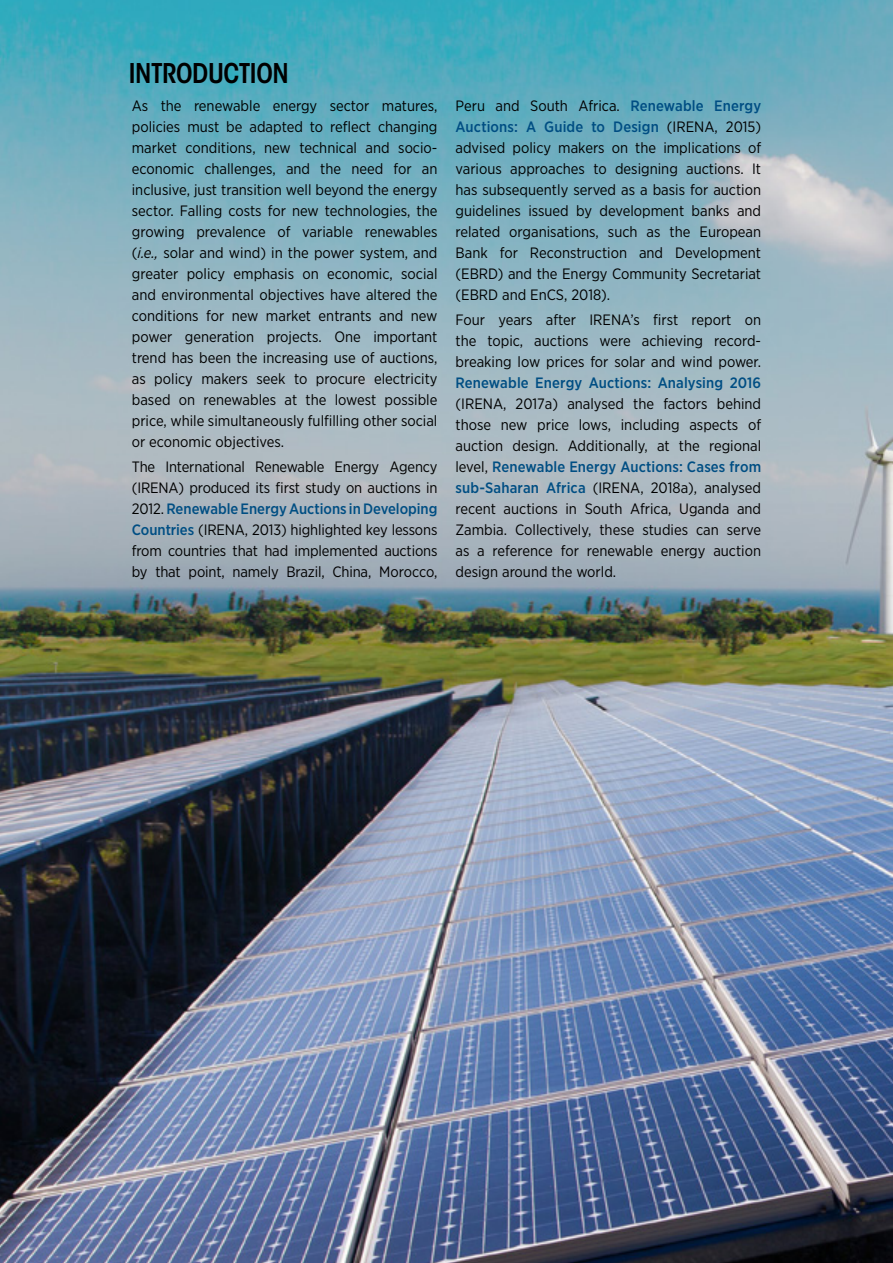
<style>
.page{position:relative;width:893px;height:1263px;background:#fff}
.page>*{position:absolute;margin:0;border:0;box-sizing:border-box;transform-origin:0 0}
.t1{font:600 condensed 27px "ITC Avant Garde Std";letter-spacing:-.02em;color:#000}
.t2{font:15px/21px "Gotham Narrow";color:#000;text-align:justify}
.t3{font:500 15px "Gotham Narrow";letter-spacing:.005em;color:#004e83}
.s1{font-style:italic}
.s2{font-weight:500;color:#004e83}
</style>
<div class="page">
<img style="left:0;top:0;width:893px;height:1263px">
<h1 class="t1" style="left:129px;top:56px;width:161px">INTRODUCTION</h1>
<p class="t2" style="left:132px;top:95px;width:307px">As the renewable energy sector matures, policies must be adapted to reflect changing market conditions, new technical and socio&shy;economic challenges, and the need for an inclusive, just transition well beyond the energy sector. Falling costs for new technologies, the growing prevalence of variable renewables (<span class="s1">i.e.,</span> solar and wind) in the power system, and greater policy emphasis on economic, social and environmental objectives have altered the conditions for new market entrants and new power generation projects. One important trend has been the increasing use of auctions, as policy makers seek to procure electricity based on renewables at the lowest possible price, while simultaneously fulfilling other social or economic objectives.</p>
<p class="t2" style="left:132px;top:456px;width:307px">The International Renewable Energy Agency (IRENA) produced its first study on auctions in 2012. <span class="s2">Renewable Energy Auctions in Developing Countries</span> (IRENA, 2013) highlighted key lessons from countries that had implemented auctions by that point, namely Brazil, China, Morocco,</p>
<p class="t2" style="left:455px;top:95px;width:307px">Peru and South Africa. <span class="s2">Renewable Energy Auctions: A Guide to Design</span> (IRENA, 2015) advised policy makers on the implications of various approaches to designing auctions. It has subsequently served as a basis for auction guidelines issued by development banks and related organisations, such as the European Bank for Reconstruction and Development (EBRD) and the Energy Community Secretariat (EBRD and EnCS, 2018).</p>
<p class="t2" style="left:455px;top:309px;width:307px">Four years after IRENA’s first report on the topic, auctions were achieving record&shy;breaking low prices for solar and wind power.</p>
<p class="t3" style="left:455px;top:373px;width:307px">Renewable Energy Auctions: Analysing 2016</p>
<p class="t2" style="left:455px;top:393px;width:307px">(IRENA, 2017a) analysed the factors behind those new price lows, including aspects of auction design. Additionally, at the regional level, <span class="s2">Renewable Energy Auctions: Cases from sub-Saharan Africa</span> (IRENA, 2018a), analysed recent auctions in South Africa, Uganda and Zambia. Collectively, these studies can serve as a reference for renewable energy auction design around the world.</p>
</div>
